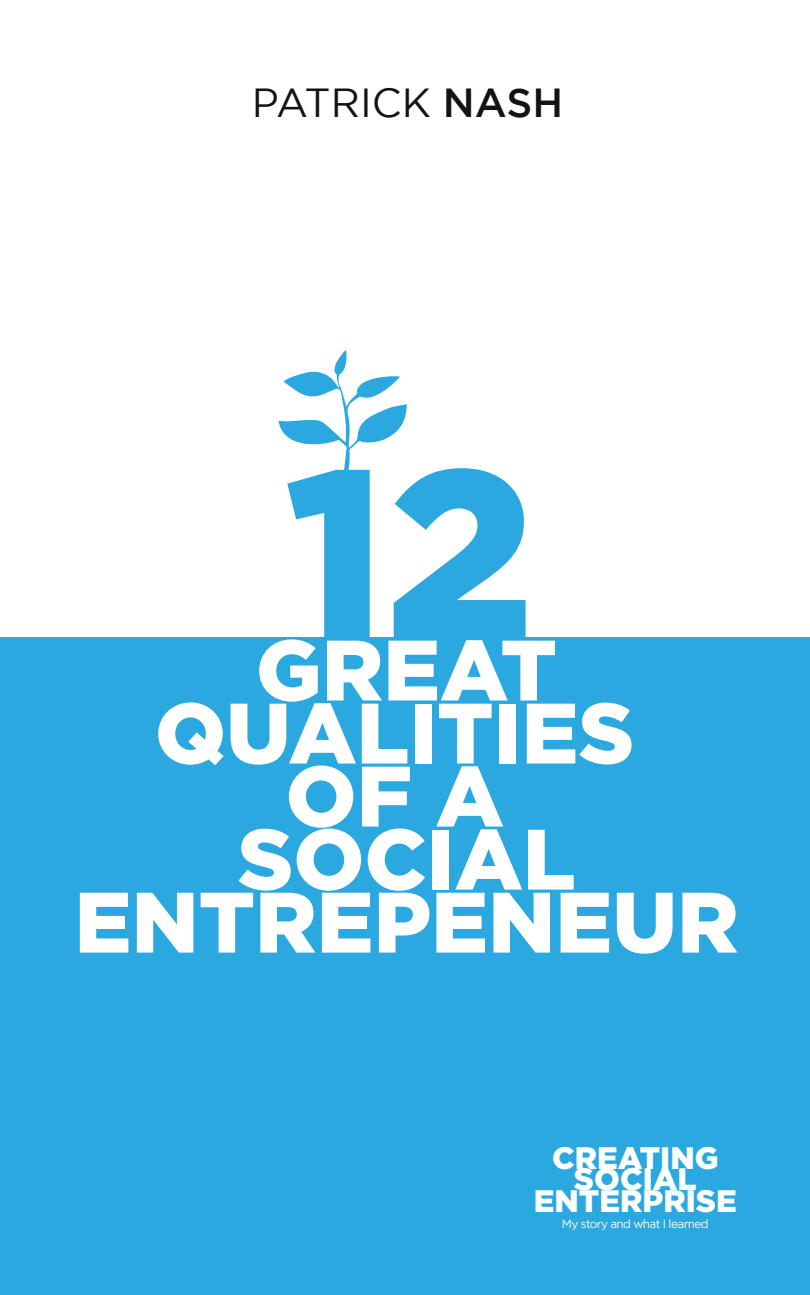
<style>
.page{position:relative;width:810px;height:1295px;background:#fff}
.page>*{position:absolute;margin:0;border:0;box-sizing:border-box;transform-origin:0 0}
.t1{font:900 85.5px/63px "Gotham";color:#fff;text-align:center}
.t2{font:40.5px "Gotham";color:#111416}
.t3{font:900 31.05px "Gotham";color:#fff}
.t4{font:11.7px "Gotham";letter-spacing:-.05em;color:#fff}
.s1{font-weight:500}
</style>
<div class="page">
<div style="left:0;top:637px;width:810px;height:658px;background:#2ba8e0"></div>
<svg style="left:279px;top:350px;width:247px;height:287px"></svg>
<p class="t2" style="left:252px;top:80px;width:313px">PATRICK <span class="s1">NASH</span></p>
<p class="t1" style="left:75px;top:636px;width:666px">GREAT<br>QUALITIES<br>OF A<br>SOCIAL<br>ENTREPENEUR</p>
<p class="t3" style="left:552px;top:1140px;width:168px">CREATING</p>
<p class="t3" style="left:574px;top:1161px;width:124px">SOCIAL</p>
<p class="t3" style="left:534px;top:1183px;width:205px">ENTERPRISE</p>
<p class="t4" style="left:562px;top:1217px;width:148px">My story and what I learned</p>
</div>
